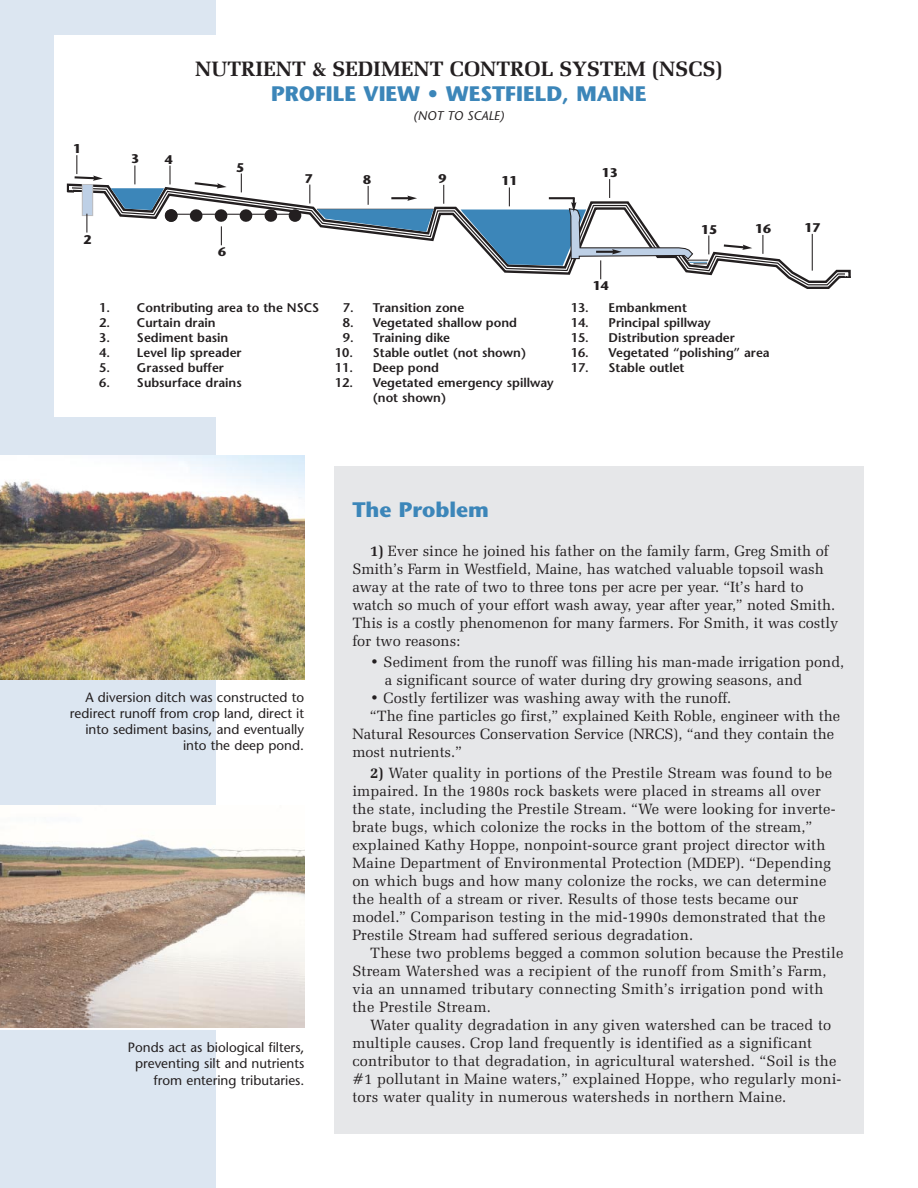
<style>
.page{position:relative;width:918px;height:1188px;background:#fff}
.page>*{position:absolute;margin:0;border:0;box-sizing:border-box;transform-origin:0 0}
.t1{font:700 21px "Stone Sans";color:#3c86b9}
.t2{font:700 21px "Zapf Elliptical 711 BT";color:#231f20}
.t3{font:15px/18px "Zapf Elliptical 711 BT";letter-spacing:.01em;color:#231f20}
.t4{font:13.5px/16.2px "Stone Sans";color:#231f20;text-align:right}
.t5{font:600 12.6px/15.1px "Stone Sans";color:#231f20}
.t6{font:700 12.6px "Stone Sans";color:#231f20}
.t7{font:italic 12.6px "Stone Sans";color:#231f20}
.s1{font-weight:700}
</style>
<div class="page">
<div style="left:0;top:0;width:216px;height:1188px;background:#dce6f1"></div>
<div style="left:334px;top:466px;width:530px;height:668px;background:#e6e7e9"></div>
<img style="left:0;top:806px;width:305px;height:222px">
<img style="left:0;top:456px;width:305px;height:223px">
<div style="left:54px;top:35px;width:810px;height:382px;background:#fff"></div>
<svg style="left:87px;top:189px;width:759px;height:100px"></svg>
<div style="left:841px;top:278px;width:17px;height:139px;background:#fff"></div>
<svg style="left:842px;top:273px;width:9px;height:5px"></svg>
<div style="left:82px;top:185px;width:11px;height:31px;background:#bed0e6"></div>
<div style="left:82px;top:184px;width:11px;height:32px;border:1px solid #bcbdc0"></div>
<svg style="left:86px;top:214px;width:1px;height:19px"></svg>
<svg style="left:309px;top:185px;width:1px;height:18px"></svg>
<svg style="left:443px;top:185px;width:1px;height:19px"></svg>
<svg style="left:762px;top:235px;width:1px;height:19px"></svg>
<hr style="left:812px;top:234px;width:1px;height:37px;background:#231f20">
<svg style="left:67px;top:155px;width:36px;height:38px"></svg>
<hr style="left:174px;top:214px;width:124px;height:1px;background:#231f20">
<svg style="left:111px;top:165px;width:171px;height:80px"></svg>
<svg style="left:289px;top:209px;width:12px;height:13px"></svg>
<svg style="left:317px;top:186px;width:117px;height:46px"></svg>
<svg style="left:461px;top:179px;width:248px;height:100px"></svg>
<svg style="left:722px;top:243px;width:30px;height:7px"></svg>
<p class="t6" style="left:73px;top:144px;width:9px">1</p>
<p class="t6" style="left:131px;top:155px;width:9px">3</p>
<p class="t6" style="left:165px;top:155px;width:9px">4</p>
<h1 class="t2" style="left:195px;top:61px;width:529px">NUTRIENT &amp; SEDIMENT CONTROL SYSTEM (NSCS)</h1>
<h1 class="t1" style="left:271px;top:87px;width:377px">PROFILE VIEW • WESTFIELD, MAINE</h1>
<p class="t7" style="left:413px;top:111px;width:92px">(NOT TO SCALE)</p>
<p class="t6" style="left:236px;top:163px;width:9px">5</p>
<p class="t6" style="left:305px;top:174px;width:9px">7</p>
<p class="t6" style="left:363px;top:175px;width:9px">8</p>
<p class="t6" style="left:439px;top:174px;width:9px">9</p>
<p class="t6" style="left:502px;top:177px;width:17px">11</p>
<p class="t6" style="left:602px;top:168px;width:17px">13</p>
<p class="t6" style="left:84px;top:235px;width:9px">2</p>
<p class="t6" style="left:218px;top:247px;width:9px">6</p>
<p class="t5" style="left:99px;top:303px;width:222px">1. Contributing area to the NSCS</p>
<p class="t5" style="left:99px;top:318px;width:118px">2. Curtain drain</p>
<p class="t5" style="left:99px;top:333px;width:131px">3. Sediment basin</p>
<p class="t5" style="left:99px;top:348px;width:144px">4. Level lip spreader</p>
<p class="t5" style="left:99px;top:363px;width:126px">5. Grassed buffer</p>
<p class="t5" style="left:99px;top:378px;width:144px">6. Subsurface drains</p>
<p class="t5" style="left:343px;top:303px;width:123px">7. Transition zone</p>
<p class="t5" style="left:343px;top:318px;width:176px">8. Vegetated shallow pond</p>
<p class="t5" style="left:343px;top:333px;width:109px">9. Training dike</p>
<p class="t5" style="left:335px;top:348px;width:193px">10. Stable outlet (not shown)</p>
<p class="t5" style="left:335px;top:363px;width:106px">11. Deep pond</p>
<p class="t5" style="left:373px;top:378px;width:183px;text-indent:-38px">12. Vegetated emergency spillway (not shown)</p>
<p class="t6" style="left:593px;top:281px;width:17px">14</p>
<p class="t6" style="left:701px;top:225px;width:17px">15</p>
<p class="t6" style="left:755px;top:224px;width:17px">16</p>
<p class="t6" style="left:805px;top:223px;width:17px">17</p>
<p class="t5" style="left:571px;top:303px;width:118px">13. Embankment</p>
<p class="t5" style="left:571px;top:318px;width:141px">14. Principal spillway</p>
<p class="t5" style="left:571px;top:333px;width:166px">15. Distribution spreader</p>
<p class="t5" style="left:571px;top:348px;width:200px">16. Vegetated “polishing” area</p>
<p class="t5" style="left:571px;top:363px;width:115px">17. Stable outlet</p>
<p class="t4" style="left:70px;top:692px;width:236px">A diversion ditch was constructed to redirect runoff from crop land, direct it into sediment basins, and eventually into the deep pond.</p>
<p class="t4" style="left:128px;top:1042px;width:178px">Ponds act as biological filters, preventing silt and nutrients from entering tributaries.</p>
<h1 class="t1" style="left:352px;top:502px;width:138px">The Problem</h1>
<p class="t3" style="left:352px;top:541px;width:488px;text-indent:18px"><span class="s1">1)</span> Ever since he joined his father on the family farm, Greg Smith of Smith’s Farm in Westfield, Maine, has watched valuable topsoil wash away at the rate of two to three tons per acre per year. “It’s hard to watch so much of your effort wash away, year after year,” noted Smith.<br>This is a costly phenomenon for many farmers. For Smith, it was costly for two reasons:</p>
<p class="t3" style="left:385px;top:652px;width:461px;text-indent:-14px">• Sediment from the runoff was filling his man-made irrigation pond, a significant source of water during dry growing seasons, and</p>
<p class="t3" style="left:370px;top:688px;width:363px">• Costly fertilizer was washing away with the runoff.</p>
<p class="t3" style="left:370px;top:706px;width:472px">“The fine particles go first,” explained Keith Roble, engineer with the</p>
<p class="t3" style="left:352px;top:724px;width:483px">Natural Resources Conservation Service (NRCS), “and they contain the</p>
<p class="t3" style="left:352px;top:742px;width:111px">most nutrients.”</p>
<p class="t3" style="left:352px;top:763px;width:485px;text-indent:18px"><span class="s1">2)</span> Water quality in portions of the Prestile Stream was found to be impaired. In the 1980s rock baskets were placed in streams all over the state, including the Prestile Stream. “We were looking for inverte&shy;brate bugs, which colonize the rocks in the bottom of the stream,” explained Kathy Hoppe, nonpoint-source grant project director with Maine Department of Environmental Protection (MDEP). “Depending on which bugs and how many colonize the rocks, we can determine the health of a stream or river. Results of those tests became our model.” Comparison testing in the mid-1990s demonstrated that the Prestile Stream had suffered serious degradation.</p>
<p class="t3" style="left:352px;top:943px;width:493px;text-indent:18px">These two problems begged a common solution because the Prestile Stream Watershed was a recipient of the runoff from Smith’s Farm, via an unnamed tributary connecting Smith’s irrigation pond with the Prestile Stream.</p>
<p class="t3" style="left:352px;top:1015px;width:491px;text-indent:18px">Water quality degradation in any given watershed can be traced to multiple causes. Crop land frequently is identified as a significant contributor to that degradation, in agricultural watershed. “Soil is the #1 pollutant in Maine waters,” explained Hoppe, who regularly moni&shy;tors water quality in numerous watersheds in northern Maine.</p>
</div>
